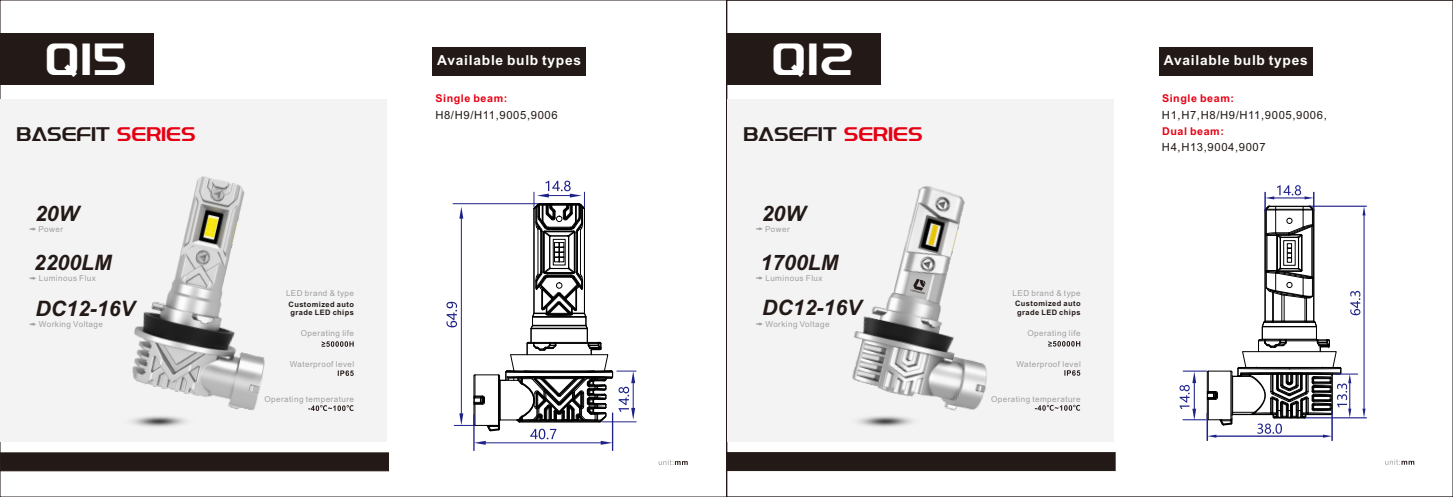
<style>
.page{position:relative;width:1453px;height:497px;background:#fff}
.page>*{position:absolute;margin:0;border:0;box-sizing:border-box;transform-origin:0 0}
.t1{font:45.75px "Fontquan Xin Yilogo Ti Regular";letter-spacing:.03em;color:#fff}
.t2{font:italic 700 21.25px "Arial";color:#231916}
.t3{font:20px "Fontquan Xin Yilogo Ti Regular";color:#231916}
.t4{font:700 13.75px "Arial";letter-spacing:.055em;color:#fff}
.t5{font:11.25px "Arial";letter-spacing:.055em;color:#231916}
.t6{font:700 10.75px "Arial";letter-spacing:.055em;color:#e60013}
.t7{font:8.12px "Arial";letter-spacing:.055em;color:#a0a0a1}
.t8{font:700 7.5px/8.4px "Arial";letter-spacing:.055em;color:#231916}
.s1{color:#e60013}
</style>
<div class="page">
<div style="left:0;top:34px;width:154px;height:51px;background:#231916"></div>
<svg style="left:659px;top:459px;width:29px;height:5px"></svg>
<div style="left:0;top:452px;width:389px;height:18px;background:#231916"></div>
<div style="left:432px;top:47px;width:154px;height:29px;background:#231916"></div>
<div style="left:0;top:99px;width:387px;height:342px;background:#f3f3f4"></div>
<svg style="left:322px;top:341px;width:32px;height:5px"></svg>
<svg style="left:338px;top:370px;width:16px;height:5px"></svg>
<svg style="left:308px;top:405px;width:46px;height:5px"></svg>
<svg style="left:29px;top:227px;width:7px;height:3px"></svg>
<svg style="left:29px;top:277px;width:7px;height:2px"></svg>
<svg style="left:29px;top:323px;width:7px;height:2px"></svg>
<hr style="left:612px;top:412px;width:1px;height:38px;background:#1e2188">
<hr style="left:474px;top:414px;width:1px;height:36px;background:#1e2188">
<svg style="left:446px;top:180px;width:190px;height:264px"></svg>
<img style="left:126px;top:176px;width:139px;height:248px">
<div style="left:727px;top:33px;width:153px;height:52px;background:#231916"></div>
<svg style="left:1385px;top:459px;width:29px;height:5px"></svg>
<div style="left:727px;top:452px;width:388px;height:18px;background:#231916"></div>
<div style="left:1158px;top:47px;width:154px;height:28px;background:#231916"></div>
<div style="left:727px;top:99px;width:387px;height:342px;background:#f3f3f4"></div>
<img style="left:857px;top:417px;width:56px;height:10px">
<svg style="left:1048px;top:341px;width:32px;height:5px"></svg>
<svg style="left:1064px;top:370px;width:16px;height:5px"></svg>
<svg style="left:1035px;top:404px;width:45px;height:6px"></svg>
<svg style="left:756px;top:227px;width:7px;height:3px"></svg>
<svg style="left:756px;top:276px;width:7px;height:3px"></svg>
<svg style="left:756px;top:322px;width:7px;height:3px"></svg>
<hr style="left:1310px;top:205px;width:56px;height:1px;background:#1e2188">
<hr style="left:1305px;top:417px;width:61px;height:1px;background:#1e2188">
<svg style="left:1179px;top:185px;width:186px;height:255px"></svg>
<img style="left:852px;top:186px;width:135px;height:231px">
<svg style="left:910px;top:278px;width:15px;height:16px"></svg>
<h1 class="t1" style="left:45px;top:39px;width:83px">Q15</h1>
<h3 class="t4" style="left:437px;top:55px;width:145px">Available bulb types</h3>
<h1 class="t1" style="left:772px;top:38px;width:83px">Q12</h1>
<h3 class="t4" style="left:1164px;top:55px;width:145px">Available bulb types</h3>
<h3 class="t6" style="left:435px;top:94px;width:74px">Single beam:</h3>
<h3 class="t6" style="left:1162px;top:94px;width:74px">Single beam:</h3>
<h3 class="t3" style="left:16px;top:125px;width:181px">BASEFIT <span class="s1">SERIES</span></h3>
<h3 class="t5" style="left:435px;top:111px;width:124px">H8/H9/H11,9005,9006</h3>
<h3 class="t5" style="left:1162px;top:110px;width:166px">H1,H7,H8/H9/H11,9005,9006,</h3>
<h3 class="t5" style="left:1162px;top:142px;width:105px">H4,H13,9004,9007</h3>
<h3 class="t3" style="left:743px;top:125px;width:181px">BASEFIT <span class="s1">SERIES</span></h3>
<h3 class="t6" style="left:1162px;top:127px;width:63px">Dual beam:</h3>
<h2 class="t2" style="left:35px;top:205px;width:45px">20W</h2>
<h2 class="t2" style="left:34px;top:254px;width:79px">2200LM</h2>
<p class="t7" style="left:39px;top:275px;width:59px">Luminous Flux</p>
<p class="t7" style="left:38px;top:226px;width:26px">Power</p>
<h2 class="t2" style="left:762px;top:205px;width:45px">20W</h2>
<h2 class="t2" style="left:760px;top:254px;width:79px">1700LM</h2>
<p class="t7" style="left:765px;top:274px;width:59px">Luminous Flux</p>
<p class="t7" style="left:765px;top:226px;width:26px">Power</p>
<h2 class="t2" style="left:36px;top:300px;width:101px">DC12-16V</h2>
<p class="t7" style="left:39px;top:321px;width:66px">Working Voltage</p>
<p class="t7" style="left:286px;top:289px;width:69px">LED brand &amp; type</p>
<p class="t8" style="left:288px;top:300px;width:67px">Customized auto grade LED chips</p>
<p class="t7" style="left:301px;top:329px;width:55px">Operating life</p>
<h2 class="t2" style="left:762px;top:299px;width:101px">DC12-16V</h2>
<p class="t7" style="left:765px;top:321px;width:66px">Working Voltage</p>
<p class="t7" style="left:1012px;top:289px;width:69px">LED brand &amp; type</p>
<p class="t8" style="left:1015px;top:300px;width:67px">Customized auto grade LED chips</p>
<p class="t7" style="left:1027px;top:329px;width:55px">Operating life</p>
<p class="t7" style="left:290px;top:361px;width:66px">Waterproof level</p>
<p class="t7" style="left:1016px;top:360px;width:66px">Waterproof level</p>
<p class="t7" style="left:264px;top:395px;width:91px">Operating temperature</p>
<p class="t7" style="left:991px;top:395px;width:91px">Operating temperature</p>
</div>
